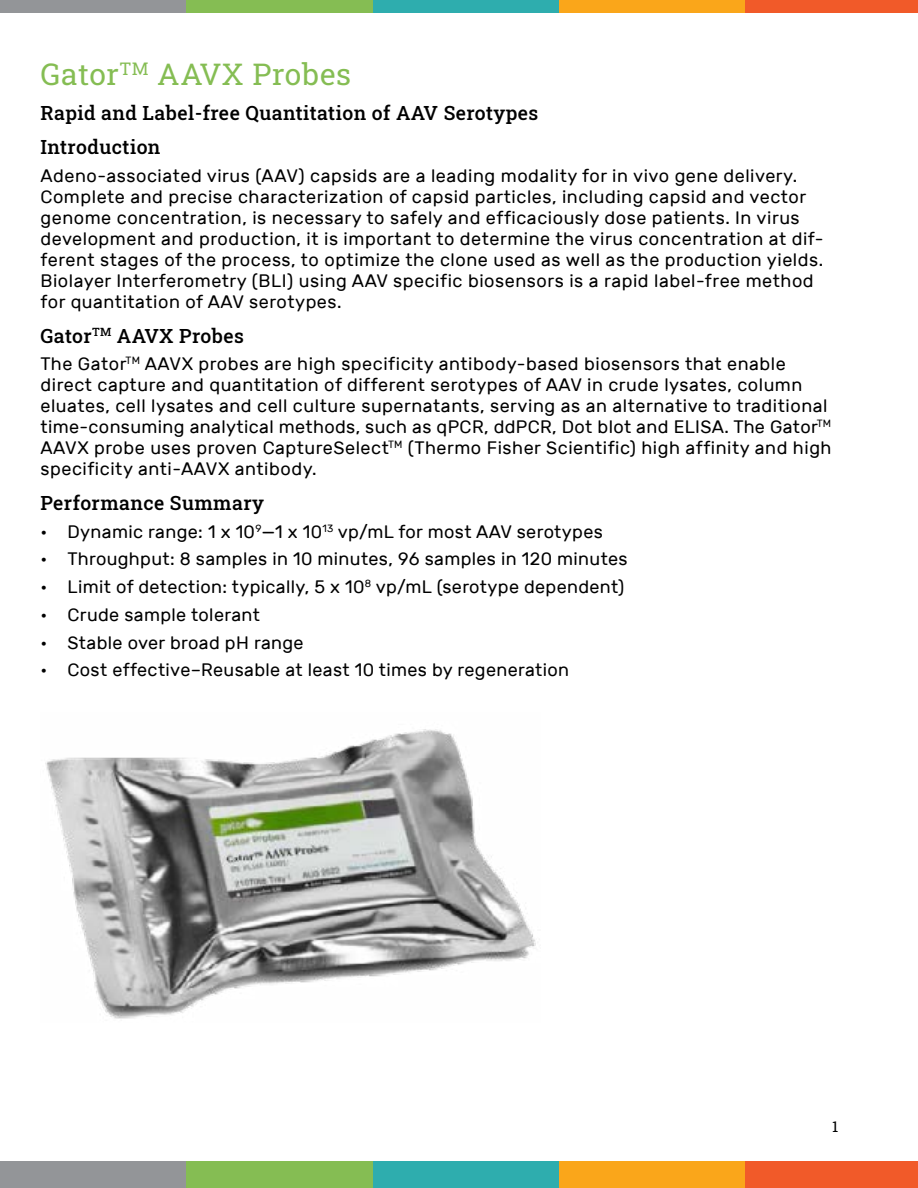
<style>
.page{position:relative;width:918px;height:1188px;background:#fff}
.page>*{position:absolute;margin:0;border:0;box-sizing:border-box;transform-origin:0 0}
.t1{font:30px "Roboto Slab";letter-spacing:.02em;color:#85bd53}
.t2{font:500 19.5px/34.5px "Roboto Slab";letter-spacing:.02em;color:#000}
.t3{font:18px/21px "Rubik";letter-spacing:.03em;color:#000}
.t4{font:15px "Roboto Slab";color:#000}
</style>
<div class="page">
<div style="left:0;top:0;width:186px;height:14px;background:#939598"></div>
<div style="left:373px;top:0;width:186px;height:14px;background:#2eadae"></div>
<div style="left:186px;top:0;width:187px;height:14px;background:#85bd53"></div>
<div style="left:559px;top:0;width:186px;height:14px;background:#faa61a"></div>
<div style="left:745px;top:0;width:173px;height:14px;background:#f15a29"></div>
<div style="left:0;top:1161px;width:186px;height:27px;background:#939598"></div>
<div style="left:373px;top:1161px;width:186px;height:27px;background:#2eadae"></div>
<div style="left:186px;top:1161px;width:187px;height:27px;background:#85bd53"></div>
<div style="left:559px;top:1161px;width:186px;height:27px;background:#faa61a"></div>
<div style="left:745px;top:1161px;width:173px;height:27px;background:#f15a29"></div>
<img style="left:45px;top:729px;width:491px;height:290px">
<h1 class="t1" style="left:40px;top:54px;width:312px">Gator<sup>TM</sup> AAVX Probes</h1>
<p class="t2" style="left:40px;top:95px;width:499px">Rapid and Label-free Quantitation of AAV Serotypes<br>Introduction</p>
<p class="t3" style="left:40px;top:166px;width:785px">Adeno-associated virus (AAV) capsids are a leading modality for in vivo gene delivery.<br>Complete and precise characterization of capsid particles, including capsid and vector genome concentration, is necessary to safely and efficaciously dose patients. In virus development and production, it is important to determine the virus concentration at dif&shy;ferent stages of the process, to optimize the clone used as well as the production yields.<br>Biolayer Interferometry (BLI) using AAV specific biosensors is a rapid label-free method for quantitation of AAV serotypes.</p>
<p class="t2" style="left:40px;top:318px;width:205px">Gator<sup>TM</sup> AAVX Probes</p>
<p class="t3" style="left:40px;top:354px;width:793px">The Gator<sup>TM</sup> AAVX probes are high specificity antibody-based biosensors that enable direct capture and quantitation of different serotypes of AAV in crude lysates, column eluates, cell lysates and cell culture supernatants, serving as an alternative to traditional time-consuming analytical methods, such as qPCR, ddPCR, Dot blot and ELISA. The Gator<sup>TM </sup>AAVX probe uses proven CaptureSelect<sup>TM</sup> (Thermo Fisher Scientific) high affinity and high specificity anti-AAVX antibody.</p>
<p class="t2" style="left:40px;top:485px;width:225px">Performance Summary</p>
<p class="t3" style="left:40px;top:521px;width:564px">• Dynamic range: 1 x 10<sup>9</sup>—1 x 10<sup>13</sup> vp/mL for most AAV serotypes</p>
<p class="t3" style="left:41px;top:549px;width:589px">• Throughput: 8 samples in 10 minutes, 96 samples in 120 minutes</p>
<p class="t3" style="left:41px;top:577px;width:585px">• Limit of detection: typically, 5 x 10<sup>8</sup> vp/mL (serotype dependent)</p>
<p class="t3" style="left:41px;top:605px;width:221px">• Crude sample tolerant</p>
<p class="t3" style="left:41px;top:632px;width:265px">• Stable over broad pH range</p>
<p class="t3" style="left:41px;top:660px;width:530px">• Cost effective–Reusable at least 10 times by regeneration</p>
<p class="t4" style="left:832px;top:1116px;width:8px">1</p>
</div>
